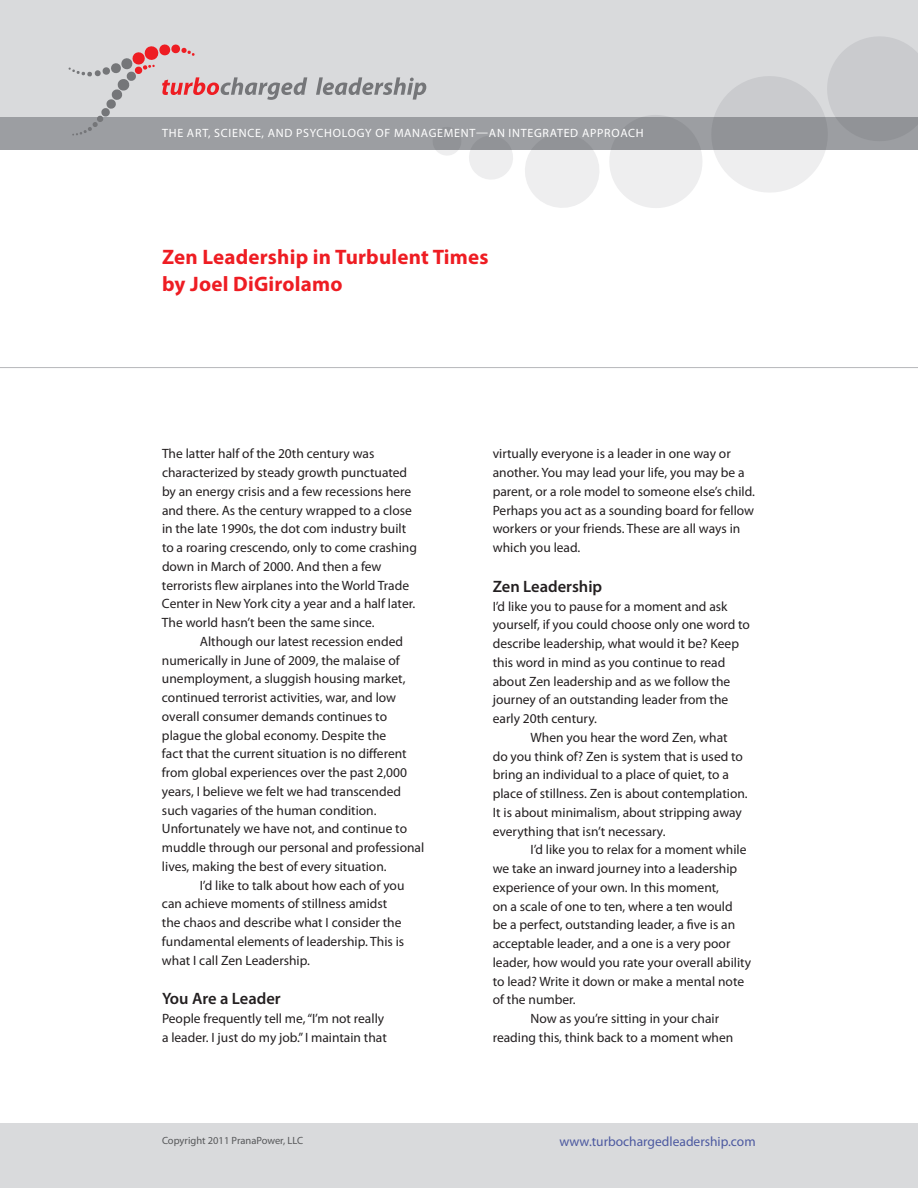
<style>
.page{position:relative;width:918px;height:1188px;background:#fff}
.page>*{position:absolute;margin:0;border:0;box-sizing:border-box;transform-origin:0 0}
.t1{font:700 21px/27px "Myriad Pro";letter-spacing:.01em;color:#ee1d23}
.t2{font:600 16.5px "Myriad Pro";color:#231f20}
.t3{font:13.5px/18.8px "Myriad Pro";color:#231f20}
.t4{font:13.5px "Myriad Pro";color:#4c59a0}
.t5{font:12px "Myriad Pro";letter-spacing:.06em;color:#fff}
.t6{font:10.5px "Myriad Pro";color:#57585a}
</style>
<div class="page">
<div style="left:0;top:0;width:918px;height:150px;background:#d9dadc"></div>
<div style="left:0;top:1123px;width:918px;height:65px;background:#d9dadc"></div>
<div style="left:0;top:117px;width:918px;height:33px;background:#9c9ea2"></div>
<svg style="left:433px;top:37px;width:485px;height:171px"></svg>
<svg style="left:69px;top:44px;width:238px;height:92px"></svg>
<svg style="left:316px;top:77px;width:110px;height:23px"></svg>
<hr style="left:0;top:367px;width:918px;height:1px;background:#b6b7bb">
<p class="t5" style="left:162px;top:126px;width:483px">the art, science, And PSYCHOLOGY of management—an integrated approach</p>
<h1 class="t1" style="left:162px;top:243px;width:328px">Zen Leadership in Turbulent Times by Joel DiGirolamo</h1>
<p class="t3" style="left:162px;top:444px;width:256px">The latter half of the 20th century was characterized by steady growth punctuated by an energy crisis and a few recessions here and there. As the century wrapped to a close in the late 1990s, the dot com industry built to a roaring crescendo, only to come crashing down in March of 2000. And then a few terrorists flew airplanes into the World Trade Center in New York city a year and a half later.<br>The world hasn’t been the same since.</p>
<p class="t3" style="left:162px;top:632px;width:264px;text-indent:38px">Although our latest recession ended numerically in June of 2009, the malaise of unemployment, a sluggish housing market, continued terrorist activities, war, and low overall consumer demands continues to plague the global economy. Despite the<br>fact that the current situation is no different from global experiences over the past 2,000 years, I believe we felt we had transcended such vagaries of the human condition.<br>Unfortunately we have not, and continue to muddle through our personal and professional lives, making the best of every situation.</p>
<p class="t3" style="left:162px;top:875px;width:244px;text-indent:38px">I’d like to talk about how each of you can achieve moments of stillness amidst the chaos and describe what I consider the fundamental elements of leadership. This is what I call Zen Leadership.</p>
<p class="t2" style="left:162px;top:988px;width:120px">You Are a Leader</p>
<p class="t3" style="left:162px;top:1009px;width:226px">People frequently tell me, “I’m not really a leader. I just do my job.” I maintain that</p>
<p class="t3" style="left:493px;top:444px;width:264px">virtually everyone is a leader in one way or another. You may lead your life, you may be a parent, or a role model to someone else’s child.<br>Perhaps you act as a sounding board for fellow workers or your friends. These are all ways in which you lead.</p>
<p class="t2" style="left:493px;top:576px;width:111px">Zen Leadership</p>
<p class="t3" style="left:493px;top:596px;width:236px">I’d like you to pause for a moment and ask</p>
<p class="t3" style="left:493px;top:615px;width:259px">yourself, if you could choose only one word to</p>
<p class="t3" style="left:493px;top:634px;width:248px">describe leadership, what would it be? Keep</p>
<p class="t3" style="left:493px;top:653px;width:234px">this word in mind as you continue to read</p>
<p class="t3" style="left:493px;top:671px;width:239px">about Zen leadership and as we follow the</p>
<p class="t3" style="left:493px;top:690px;width:237px">journey of an outstanding leader from the</p>
<p class="t3" style="left:493px;top:709px;width:106px">early 20th century.</p>
<p class="t3" style="left:531px;top:728px;width:199px">When you hear the word Zen, what</p>
<p class="t3" style="left:493px;top:746px;width:252px">do you think of? Zen is system that is used to</p>
<p class="t3" style="left:493px;top:765px;width:238px">bring an individual to a place of quiet, to a</p>
<p class="t3" style="left:493px;top:784px;width:257px">place of stillness. Zen is about contemplation.</p>
<p class="t3" style="left:493px;top:803px;width:251px">It is about minimalism, about stripping away</p>
<p class="t3" style="left:493px;top:821px;width:174px">everything that isn’t necessary.</p>
<p class="t3" style="left:531px;top:840px;width:217px">I’d like you to relax for a moment while</p>
<p class="t3" style="left:493px;top:859px;width:246px">we take an inward journey into a leadership</p>
<p class="t3" style="left:493px;top:878px;width:228px">experience of your own. I n this moment,</p>
<p class="t3" style="left:493px;top:896px;width:241px">on a scale of one to ten, where a ten would</p>
<p class="t3" style="left:493px;top:915px;width:244px">be a perfect, outstanding leader, a five is an</p>
<p class="t3" style="left:493px;top:934px;width:239px">acceptable leader, and a one is a very poor</p>
<p class="t3" style="left:493px;top:953px;width:260px">leader, how would you rate your overall ability</p>
<p class="t3" style="left:493px;top:971px;width:253px">to lead? Write it down or make a mental note</p>
<p class="t3" style="left:493px;top:990px;width:84px">of the number.</p>
<p class="t3" style="left:531px;top:1009px;width:190px">Now as you’re sitting in your chair</p>
<p class="t3" style="left:493px;top:1028px;width:242px">reading this, think back to a moment when</p>
<p class="t6" style="left:162px;top:1134px;width:142px">Copyright 2011 PranaPower, LLC</p>
<p class="t4" style="left:559px;top:1133px;width:198px">www.turbochargedleadership.com</p>
</div>
